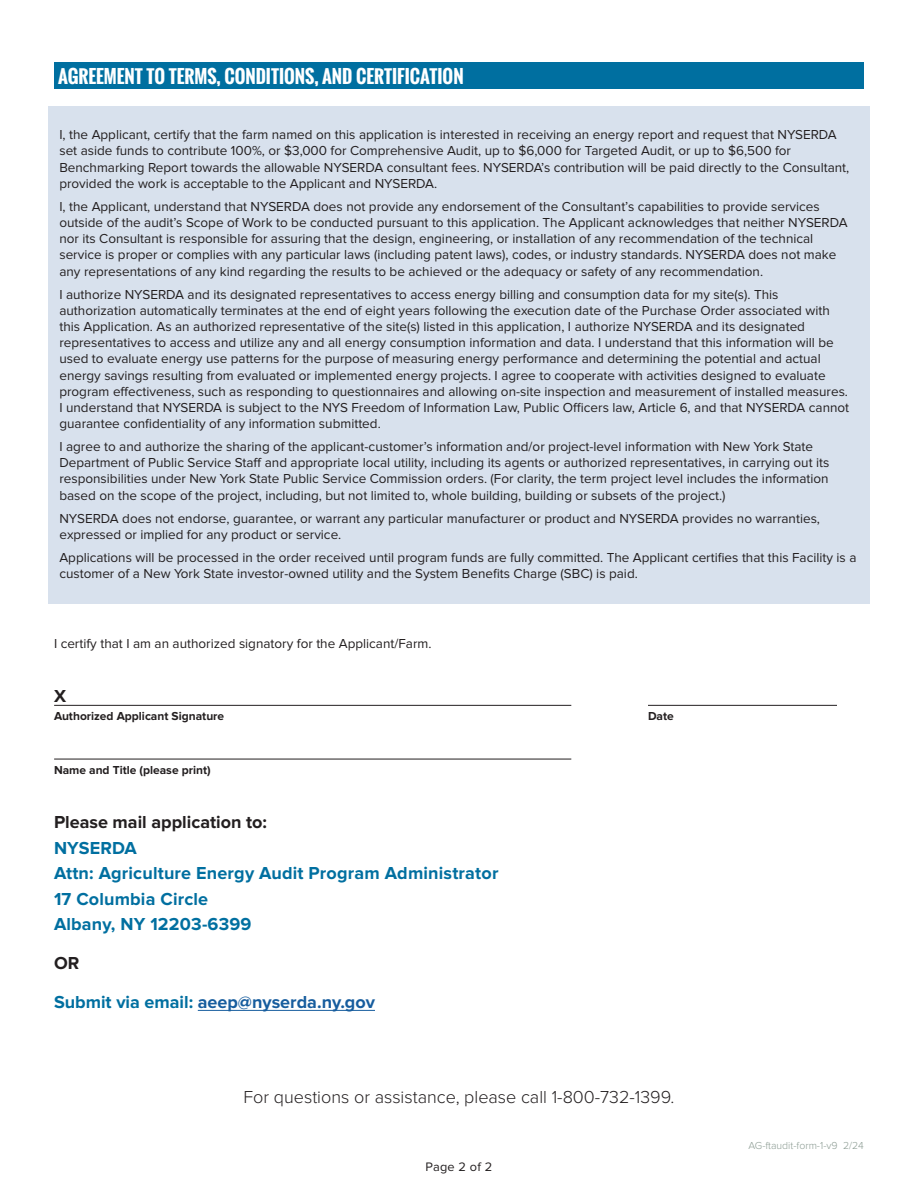
<style>
.page{position:relative;width:918px;height:1188px;background:#fff}
.page>*{position:absolute;margin:0;border:0;box-sizing:border-box;transform-origin:0 0}
.t1{font:700 18px/25.5px "Proxima Nova";letter-spacing:.01em;color:#006fa0}
.t2{font:300 18px "Proxima Nova";color:#231f20}
.t3{font:700 18px "Oswald";color:#fff}
.t4{font:700 18px/39px "Proxima Nova";color:#175d9e}
.t5{font:700 18px "Proxima Nova";color:#231f20}
.t6{font:13.5px/16.2px "Proxima Nova";color:#231f20}
.t7{font:12.75px "Proxima Nova";letter-spacing:.02em;color:#231f20}
.t8{font:700 12px "Proxima Nova";color:#231f20}
.t9{font:300 10.5px "Proxima Nova";color:#8b9b92}
.s1{color:#231f20}
.s2{color:#006fa0}
</style>
<div class="page">
<div style="left:54px;top:62px;width:810px;height:27px;background:#006fa0"></div>
<div style="left:48px;top:106px;width:822px;height:498px;background:#d8e1ed"></div>
<hr style="left:198px;top:1010px;width:177px;height:1px;background:#175d9e">
<hr style="left:54px;top:705px;width:517px;height:1px;background:#231f20">
<hr style="left:54px;top:759px;width:517px;height:1px;background:#231f20">
<hr style="left:648px;top:705px;width:189px;height:1px;background:#231f20">
<h1 class="t3" style="left:58px;top:62px;width:407px">AGREEMENT TO TERMS, CONDITIONS, AND CERTIFICATION</h1>
<p class="t6" style="left:59px;top:127px;width:791px">I, the Applicant, certify that the farm named on this application is interested in receiving an energy report and request that NYSERDA set aside funds to contribute 100%, or $3,000 for Comprehensive Audit, up to $6,000 for Targeted Audit, or up to $6,500 for Benchmarking Report towards the allowable NYSERDA consultant fees. NYSERDA’s contribution will be paid directly to the Consultant, provided the work is acceptable to the Applicant and NYSERDA.</p>
<p class="t6" style="left:59px;top:198px;width:790px">I, the Applicant, understand that NYSERDA does not provide any endorsement of the Consultant’s capabilities to provide services outside of the audit’s Scope of Work to be conducted pursuant to this application. The Applicant acknowledges that neither NYSERDA nor its Consultant is responsible for assuring that the design, engineering, or installation of any recommendation of the technical service is proper or complies with any particular laws (including patent laws), codes, or industry standards. NYSERDA does not make any representations of any kind regarding the results to be achieved or the adequacy or safety of any recommendation.</p>
<p class="t6" style="left:59px;top:286px;width:791px">I authorize NYSERDA and its designated representatives to access energy billing and consumption data for my site(s). This authorization automatically terminates at the end of eight years following the execution date of the Purchase Order associated with this Application. As an authorized representative of the site(s) listed in this application, I authorize NYSERDA and its designated representatives to access and utilize any and all energy consumption information and data. I understand that this information will be used to evaluate energy use patterns for the purpose of measuring energy performance and determining the potential and actual energy savings resulting from evaluated or implemented energy projects. I agree to cooperate with activities designed to evaluate program effectiveness, such as responding to questionnaires and allowing on-site inspection and measurement of installed measures.<br>I understand that NYSERDA is subject to the NYS Freedom of Information Law, Public Officers law, Article 6, and that NYSERDA cannot guarantee confidentiality of any information submitted.</p>
<p class="t6" style="left:59px;top:439px;width:772px">I agree to and authorize the sharing of the applicant-customer’s information and/or project-level information with New York State Department of Public Service Staff and appropriate local utility, including its agents or authorized representatives, in carrying out its responsibilities under New York State Public Service Commission orders. (For clarity, the term project level includes the information based on the scope of the project, including, but not limited to, whole building, building or subsets of the project.)</p>
<p class="t6" style="left:59px;top:510px;width:762px">NYSERDA does not endorse, guarantee, or warrant any particular manufacturer or product and NYSERDA provides no warranties, expressed or implied for any product or service.</p>
<p class="t6" style="left:59px;top:549px;width:799px">Applications will be processed in the order received until program funds are fully committed. The Applicant certifies that this Facility is a customer of a New York State investor-owned utility and the System Benefits Charge (SBC) is paid.</p>
<p class="t6" style="left:54px;top:636px;width:379px">I certify that I am an authorized signatory for the Applicant/Farm.</p>
<h1 class="t5" style="left:54px;top:686px;width:14px">X</h1>
<p class="t8" style="left:54px;top:709px;width:172px">Authorized Applicant Signature</p>
<p class="t8" style="left:648px;top:709px;width:27px">Date</p>
<p class="t8" style="left:54px;top:763px;width:158px">Name and Title (please print)</p>
<h1 class="t5" style="left:54px;top:812px;width:215px">Please mail application to:</h1>
<h1 class="t1" style="left:54px;top:835px;width:446px">NYSERDA<br>Attn: Agriculture Energy Audit Program Administrator<br>17 Columbia Circle<br>Albany, NY 12203-6399</h1>
<h1 class="t4" style="left:54px;top:944px;width:323px"><span class="s1">OR<br></span><span class="s2">Submit via email:</span> aeep@nyserda.ny.gov</h1>
<h1 class="t2" style="left:244px;top:1087px;width:433px">For questions or assistance, please call 1-800-732-1399.</h1>
<p class="t7" style="left:426px;top:1160px;width:68px">Page 2 of 2</p>
<p class="t9" style="left:749px;top:1139px;width:117px">AG-ftaudit-form-1-v9 2/24</p>
</div>
